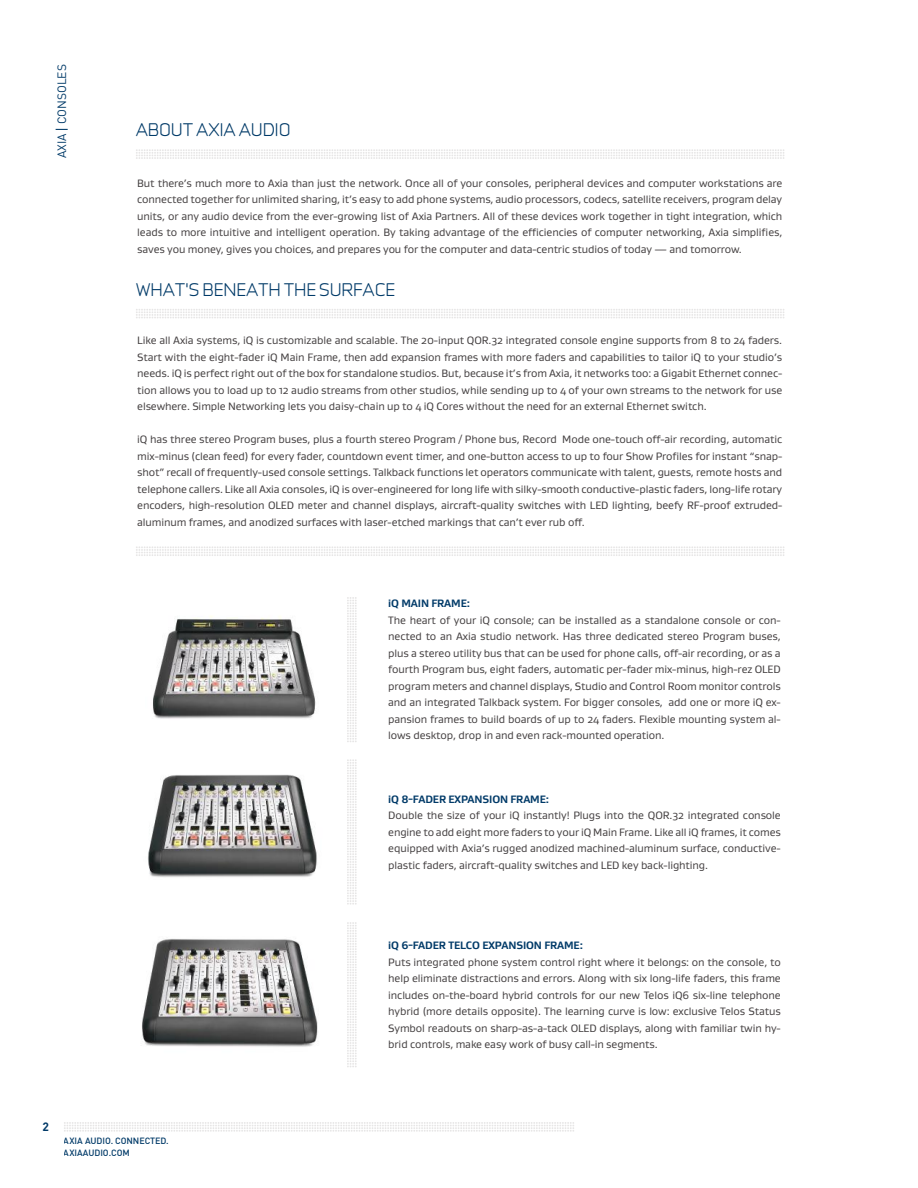
<style>
.page{position:relative;width:918px;height:1188px;background:#fff}
.page>*{position:absolute;margin:0;border:0;box-sizing:border-box;transform-origin:0 0}
.t1{font:16.5px "Infinity T M Regular";letter-spacing:-.01em;color:#003a68}
.t2{font:12px "DIN";color:#003a68}
.t3{font:700 12px "DIN";color:#003a68}
.t4{font:10.95px/16.5px "Gustan";letter-spacing:-.01em;color:#444041;text-align:justify}
.t5{font:700 10.95px "Gustan";letter-spacing:-.01em;color:#003a68}
.t6{font:500 9px/11.9px "DIN";letter-spacing:-.01em;color:#003a68}
.s1{font-family:"Myriad MM 565 600"}
</style>
<div class="page">
<svg style="left:64px;top:1122px;width:510px;height:10px"></svg>
<svg style="left:136px;top:149px;width:648px;height:10px"></svg>
<img style="left:153px;top:616px;width:163px;height:103px">
<img style="left:148px;top:774px;width:169px;height:104px">
<img style="left:142px;top:939px;width:176px;height:108px">
<svg style="left:136px;top:309px;width:648px;height:9px"></svg>
<svg style="left:136px;top:546px;width:648px;height:10px"></svg>
<svg style="left:347px;top:922px;width:10px;height:145px"></svg>
<svg style="left:347px;top:759px;width:10px;height:146px"></svg>
<svg style="left:347px;top:597px;width:10px;height:145px"></svg>
<p class="t2" style="left:54px;top:158px;width:96px;rotate:-90deg">AXIA <span class="s1">|</span> CONSOLES</p>
<p class="t3" style="left:42px;top:1119px;width:8px">2</p>
<h1 class="t1" style="left:136px;top:118px;width:157px">ABOUT AXIA AUDIO</h1>
<p class="t4" style="left:137px;top:174px;width:647px">But there’s much more to Axia than just the network. Once all of your consoles, peripheral devices and computer workstations are connected together for unlimited sharing, it’s easy to add phone systems, audio processors, codecs, satellite receivers, program delay units, or any audio device from the ever-growing list of Axia Partners. All of these devices work together in tight integration, which leads to more intuitive and intelligent operation. By taking advantage of the efficiencies of computer networking, Axia simplifies, saves you money, gives you choices, and prepares you for the computer and data-centric studios of today — and tomorrow.</p>
<h1 class="t1" style="left:136px;top:277px;width:261px">WHAT'S BENEATH THE SURFACE</h1>
<p class="t4" style="left:137px;top:332px;width:647px">Like all Axia systems, iQ is customizable and scalable. The 20-input QOR.32 integrated console engine supports from 8 to 24 faders.<br>Start with the eight-fader iQ Main Frame, then add expansion frames with more faders and capabilities to tailor iQ to your studio’s needs. iQ is perfect right out of the box for standalone studios. But, because it’s from Axia, it networks too: a Gigabit Ethernet connec&shy;tion allows you to load up to 12 audio streams from other studios, while sending up to 4 of your own streams to the network for use elsewhere. Simple Networking lets you daisy-chain up to 4 iQ Cores without the need for an external Ethernet switch.</p>
<p class="t4" style="left:137px;top:431px;width:647px">iQ has three stereo Program buses, plus a fourth stereo Program / Phone bus, Record Mode one-touch off-air recording, automatic mix-minus (clean feed) for every fader, countdown event timer, and one-button access to up to four Show Profiles for instant “snap&shy;shot” recall of frequently-used console settings. Talkback functions let operators communicate with talent, guests, remote hosts and telephone callers. Like all Axia consoles, iQ is over-engineered for long life with silky-smooth conductive-plastic faders, long-life rotary encoders, high-resolution OLED meter and channel displays, aircraft-quality switches with LED lighting, beefy RF-proof extruded&shy;aluminum frames, and anodized surfaces with laser-etched markings that can’t ever rub off.</p>
<p class="t5" style="left:388px;top:597px;width:83px">iQ MAIN FRAME:</p>
<p class="t4" style="left:388px;top:612px;width:394px">The heart of your iQ console; can be installed as a standalone console or con&shy;nected to an Axia studio network. Has three dedicated stereo Program buses, plus a stereo utility bus that can be used for phone calls, off-air recording, or as a fourth Program bus, eight faders, automatic per-fader mix-minus, high-rez OLED program meters and channel displays, Studio and Control Room monitor controls and an integrated Talkback system. For bigger consoles, add one or more iQ ex&shy;pansion frames to build boards of up to 24 faders. Flexible mounting system al&shy;lows desktop, drop in and even rack-mounted operation.</p>
<p class="t5" style="left:388px;top:792px;width:162px">iQ 8-FADER EXPANSION FRAME:</p>
<p class="t4" style="left:388px;top:807px;width:394px">Double the size of your iQ instantly! Plugs into the QOR.32 integrated console engine to add eight more faders to your iQ Main Frame. Like all iQ frames, it comes equipped with Axia’s rugged anodized machined-aluminum surface, conductive&shy;plastic faders, aircraft-quality switches and LED key back-lighting.</p>
<p class="t5" style="left:388px;top:938px;width:196px">iQ 6-FADER TELCO EXPANSION FRAME:</p>
<p class="t4" style="left:388px;top:953px;width:394px">Puts integrated phone system control right where it belongs: on the console, to help eliminate distractions and errors. Along with six long-life faders, this frame includes on-the-board hybrid controls for our new Telos iQ6 six-line telephone hybrid (more details opposite). The learning curve is low: exclusive Telos Status Symbol readouts on sharp-as-a-tack OLED displays, along with familiar twin hy&shy;brid controls, make easy work of busy call-in segments.</p>
<p class="t6" style="left:64px;top:1134px;width:106px">AXIA AUDIO. CONNECTED.<br>AXIAAUDIO.COM</p>
</div>
